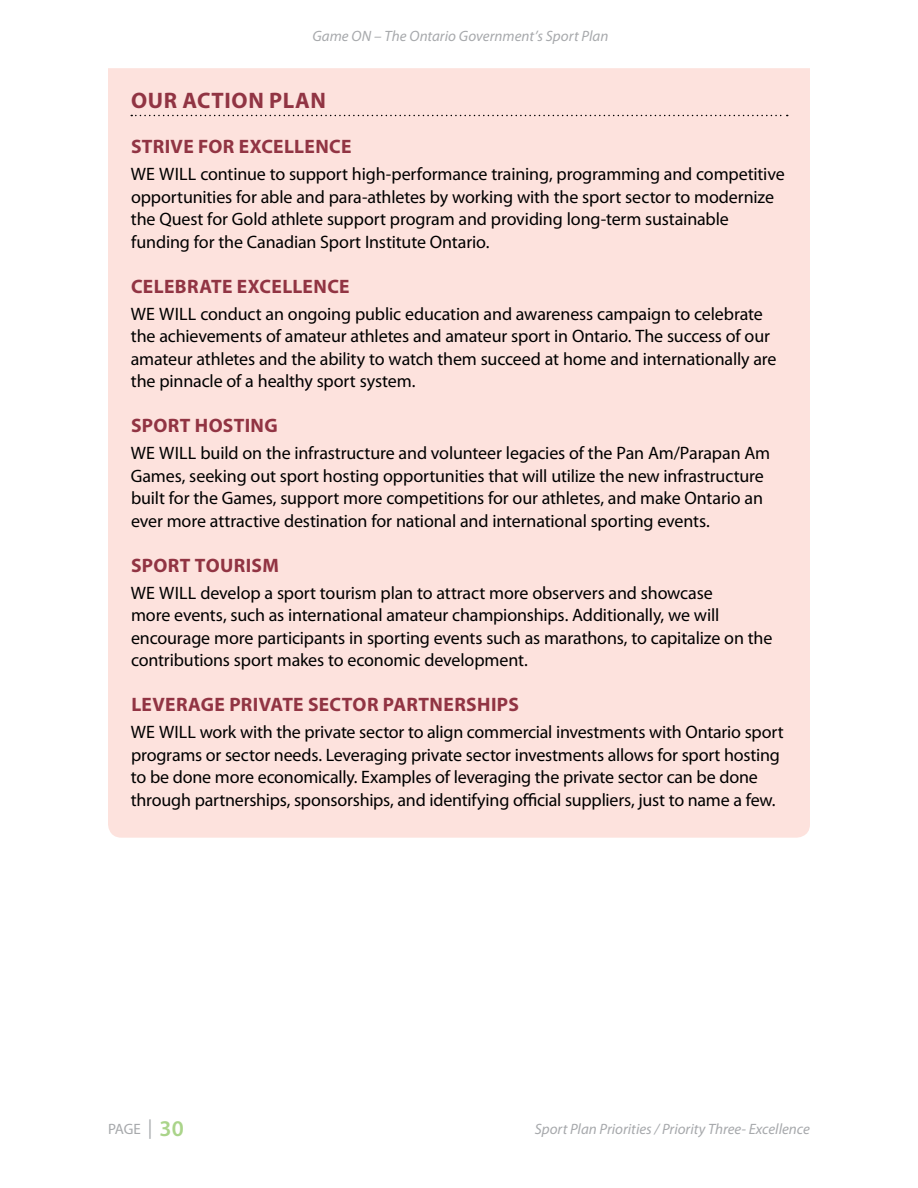
<style>
.page{position:relative;width:918px;height:1188px;background:#fff}
.page>*{position:absolute;margin:0;border:0;box-sizing:border-box;transform-origin:0 0}
.t1{font:700 22.5px "Myriad Pro";letter-spacing:.025em;color:#913443}
.t2{font:700 19.5px "Myriad Pro";letter-spacing:.015em;color:#913443}
.t3{font:18px/22.5px "Myriad Pro";letter-spacing:-.01em;color:#000}
.t4{font:italic 15px "Myriad Pro";color:#a7a9ac}
.t5{font:15px "Myriad Pro";color:#a7a9ac}
.s1{font-stretch:condensed;font-size:19.5px}
.s2{font-weight:600;font-size:22.5px;color:#aad48a}
</style>
<div class="page">
<div style="left:108px;top:68px;width:702px;height:770px;background:#fde2dd"></div>
<svg style="left:131px;top:115px;width:657px;height:1px"></svg>
<p class="t4" style="left:312px;top:26px;width:298px">Game ON – The Ontario Government’s Sport Plan</p>
<p class="t1" style="left:131px;top:86px;width:196px">OUR ACTION PLAN</p>
<p class="t2" style="left:131px;top:134px;width:222px">STRIVE FOR EXCELLENCE</p>
<p class="t3" style="left:131px;top:162px;width:655px">WE WILL continue to support high-performance training, programming and competitive opportunities for able and para-athletes by working with the sport sector to modernize the Quest for Gold athlete support program and providing long-term sustainable funding for the Canadian Sport Institute Ontario.</p>
<p class="t2" style="left:131px;top:273px;width:220px">CELEBRATE EXCELLENCE</p>
<p class="t3" style="left:131px;top:302px;width:647px">WE WILL conduct an ongoing public education and awareness campaign to celebrate the achievements of amateur athletes and amateur sport in Ontario. The success of our amateur athletes and the ability to watch them succeed at home and internationally are the pinnacle of a healthy sport system.</p>
<p class="t2" style="left:131px;top:413px;width:148px">SPORT HOSTING</p>
<p class="t3" style="left:131px;top:441px;width:641px">WE WILL build on the infrastructure and volunteer legacies of the Pan Am/Parapan Am Games, seeking out sport hosting opportunities that will utilize the new infrastructure built for the Games, support more competitions for our athletes, and make Ontario an ever more attractive destination for national and international sporting events.</p>
<p class="t2" style="left:131px;top:552px;width:149px">SPORT TOURISM</p>
<p class="t3" style="left:131px;top:581px;width:643px">WE WILL develop a sport tourism plan to attract more observers and showcase<br>more events, such as international amateur championships. Additionally, we will encourage more participants in sporting events such as marathons, to capitalize on the contributions sport makes to economic development.</p>
<p class="t2" style="left:131px;top:692px;width:389px">LEVERAGE PRIVATE SECTOR PARTNERSHIPS</p>
<p class="t3" style="left:131px;top:720px;width:654px">WE WILL work with the private sector to align commercial investments with Ontario sport programs or sector needs. Leveraging private sector investments allows for sport hosting to be done more economically. Examples of leveraging the private sector can be done through partnerships, sponsorships, and identifying official suppliers, just to name a few.</p>
<p class="t5" style="left:108px;top:1120px;width:77px">PAGE <span class="s1">|</span> <span class="s2">30</span></p>
<p class="t4" style="left:535px;top:1120px;width:277px">Sport Plan Priorities / Priority Three- Excellence</p>
</div>
